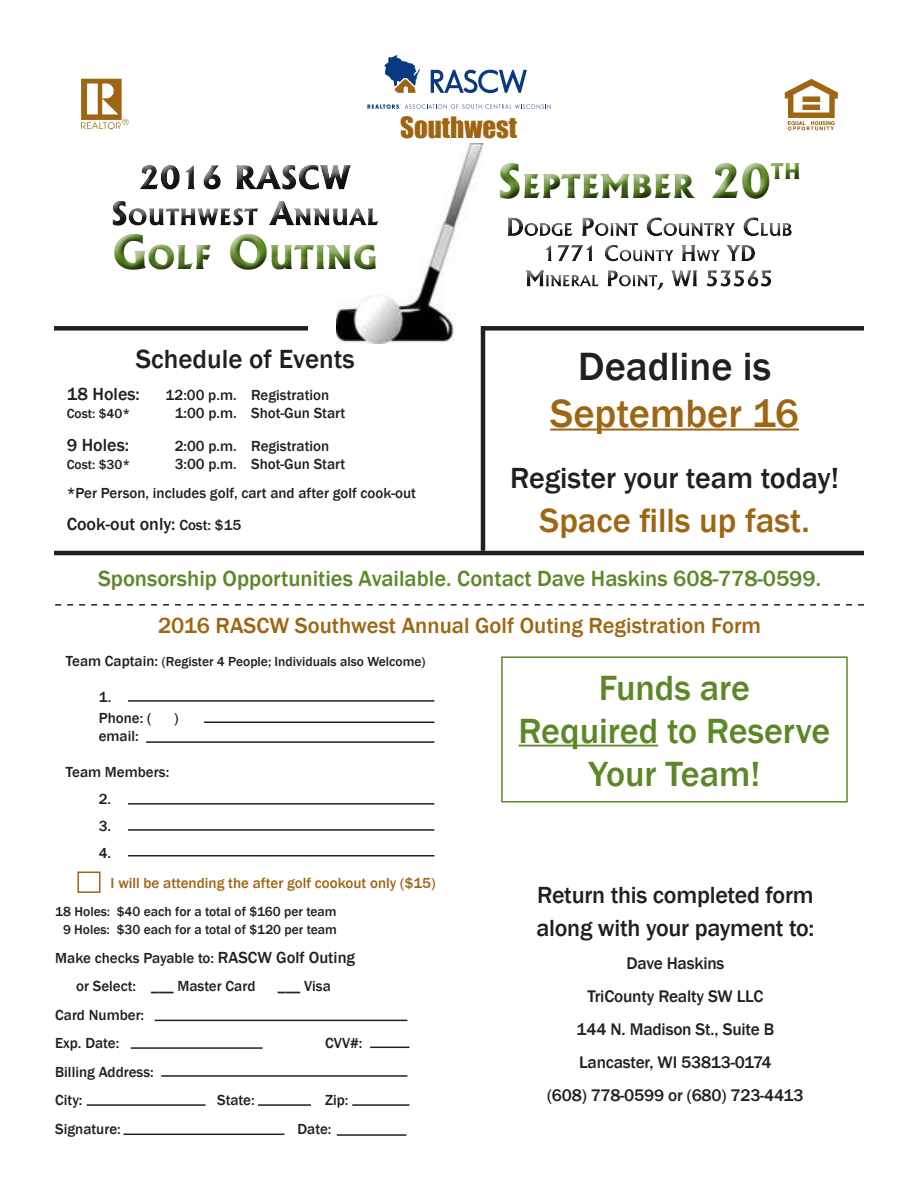
<style>
.page{position:relative;width:918px;height:1188px;background:#fff}
.page>*{position:absolute;margin:0;border:0;box-sizing:border-box;transform-origin:0 0}
.t1{font:500 40.5px "Franklin Gothic";color:#9e6512}
.t2{font:500 40.5px "Franklin Gothic";color:#231f20}
.t3{font:500 36px "Franklin Gothic";color:#5c8727}
.t4{font:500 34.5px "Franklin Gothic";color:#9e6512}
.t5{font:800 31.5px "Albertus";color:#5c8727}
.t6{font:500 30px "Franklin Gothic";color:#231f20}
.t7{font:500 27px "Franklin Gothic";color:#231f20}
.t8{font:27px "Impact";color:#9e6512}
.t9{font:500 24px "Franklin Gothic";letter-spacing:-.01em;color:#231f20}
.t10{font:500 22.5px "Franklin Gothic";color:#5c8727}
.t11{font:500 22.5px "Franklin Gothic";color:#9e6512}
.t12{font:500 18px "Franklin Gothic";color:#231f20}
.t13{font:500 17.25px "Franklin Gothic";letter-spacing:-.01em;color:#231f20}
.t14{font:500 15px "Franklin Gothic";color:#231f20}
.t15{font:500 15px "Franklin Gothic";color:#9e6512}
.t16{font:500 13.5px "Franklin Gothic";color:#231f20}
.s1{font-size:45px}
.s2{font-size:15px}
.s3{font-size:16.5px}
</style>
<div class="page">
<div style="left:54px;top:326px;width:810px;height:5px;background:#231f20"></div>
<div style="left:309px;top:144px;width:174px;height:199px;background:#fff"></div>
<img style="left:336px;top:144px;width:147px;height:199px">
<hr style="left:550px;top:429px;width:249px;height:2px;background:#9e6512">
<svg style="left:55px;top:604px;width:809px;height:2px"></svg>
<hr style="left:519px;top:745px;width:139px;height:1px;background:#5c8727">
<div style="left:501px;top:656px;width:347px;height:146px;border:2px solid #5c8727"></div>
<hr style="left:128px;top:700px;width:306px;height:2px;background:#231f20">
<hr style="left:128px;top:803px;width:306px;height:2px;background:#231f20">
<hr style="left:128px;top:829px;width:306px;height:2px;background:#231f20">
<hr style="left:128px;top:855px;width:306px;height:1px;background:#231f20">
<hr style="left:204px;top:722px;width:230px;height:1px;background:#231f20">
<div style="left:101px;top:154px;width:286px;height:113px;background:#fff"></div>
<div style="left:104px;top:157px;width:285px;height:123px;background:#231f20;opacity:.75"></div>
<div style="left:491px;top:155px;width:319px;height:146px;background:#231f20;opacity:.75"></div>
<svg style="left:431px;top:70px;width:96px;height:23px"></svg>
<svg style="left:367px;top:104px;width:184px;height:5px"></svg>
<svg style="left:385px;top:55px;width:35px;height:38px"></svg>
<img style="left:81px;top:78px;width:48px;height:52px">
<img style="left:784px;top:79px;width:54px;height:52px">
<hr style="left:481px;top:326px;width:4px;height:225px;background:#231f20">
<hr style="left:54px;top:551px;width:810px;height:4px;background:#231f20">
<div style="left:77px;top:872px;width:24px;height:21px;border:2px solid #9e6512"></div>
<hr style="left:155px;top:1020px;width:252px;height:1px;background:#231f20">
<hr style="left:131px;top:1047px;width:132px;height:2px;background:#231f20">
<hr style="left:370px;top:1047px;width:39px;height:1px;background:#231f20">
<hr style="left:161px;top:1075px;width:246px;height:2px;background:#231f20">
<hr style="left:123px;top:1134px;width:161px;height:1px;background:#231f20">
<hr style="left:337px;top:1134px;width:69px;height:2px;background:#231f20">
<hr style="left:87px;top:1104px;width:119px;height:2px;background:#231f20">
<hr style="left:258px;top:1104px;width:53px;height:2px;background:#231f20">
<hr style="left:352px;top:1104px;width:57px;height:2px;background:#231f20">
<hr style="left:146px;top:741px;width:288px;height:2px;background:#231f20">
<p class="t8" style="left:400px;top:106px;width:119px">Southwest</p>
<h3 class="t5" style="left:112px;top:237px;width:264px"><span class="s1">G</span>OLF <span class="s1">O</span>UTING</h3>
<p class="t7" style="left:136px;top:342px;width:221px">Schedule of Events</p>
<p class="t12" style="left:67px;top:382px;width:75px">18 Holes:</p>
<p class="t14" style="left:166px;top:385px;width:165px">12:00 p.m. Registration</p>
<p class="t16" style="left:67px;top:405px;width:65px">Cost: $40*</p>
<p class="t14" style="left:175px;top:403px;width:172px">1:00 p.m. Shot-Gun Start</p>
<p class="t12" style="left:67px;top:434px;width:64px">9 Holes:</p>
<p class="t14" style="left:175px;top:437px;width:156px">2:00 p.m. Registration</p>
<p class="t16" style="left:67px;top:456px;width:65px">Cost: $30*</p>
<p class="t14" style="left:175px;top:455px;width:172px">3:00 p.m. Shot-Gun Start</p>
<p class="t14" style="left:67px;top:483px;width:351px">*Per Person, includes golf, cart and after golf cook-out</p>
<p class="t12" style="left:67px;top:513px;width:176px">Cook-out only: <span class="s2">Cost: $15</span></p>
<h3 class="t5" style="left:498px;top:166px;width:305px"><span class="s1">S</span>EPTEMBER <span class="s1">20</span><sup>TH</sup></h3>
<p class="t2" style="left:578px;top:341px;width:194px">Deadline is</p>
<p class="t1" style="left:550px;top:388px;width:250px">September 16</p>
<p class="t6" style="left:510px;top:459px;width:330px">Register your team today!</p>
<p class="t4" style="left:540px;top:499px;width:272px">Space fills up fast.</p>
<p class="t10" style="left:98px;top:565px;width:725px">Sponsorship Opportunities Available. Contact Dave Haskins 608-778-0599.</p>
<p class="t11" style="left:158px;top:612px;width:605px">2016 RASCW Southwest Annual Golf Outing Registration Form</p>
<p class="t3" style="left:599px;top:665px;width:153px">Funds are</p>
<p class="t3" style="left:519px;top:709px;width:313px">Required to Reserve</p>
<p class="t3" style="left:588px;top:752px;width:173px">Your Team!</p>
<p class="t16" style="left:66px;top:653px;width:361px"><span class="s2">Team Captain:</span> (Register 4 People; Individuals also Welcome)</p>
<p class="t14" style="left:99px;top:688px;width:14px">1.</p>
<p class="t14" style="left:99px;top:709px;width:54px">Phone: (</p>
<p class="t14" style="left:174px;top:709px;width:6px">)</p>
<p class="t14" style="left:99px;top:727px;width:41px">email:</p>
<p class="t14" style="left:66px;top:763px;width:105px">Team Members:</p>
<p class="t14" style="left:99px;top:790px;width:14px">2.</p>
<p class="t14" style="left:99px;top:817px;width:14px">3.</p>
<p class="t14" style="left:99px;top:844px;width:14px">4.</p>
<p class="t15" style="left:111px;top:874px;width:326px">I will be attending the after golf cookout only ($15)</p>
<p class="t16" style="left:55px;top:903px;width:283px">18 Holes: $40 each for a total of $160 per team</p>
<p class="t16" style="left:63px;top:921px;width:275px">9 Holes: $30 each for a total of $120 per team</p>
<p class="t14" style="left:55px;top:949px;width:301px">Make checks Payable to: <span class="s3">RASCW Golf Outing</span></p>
<p class="t14" style="left:76px;top:977px;width:181px">or Select: ___ Master Card</p>
<p class="t14" style="left:278px;top:977px;width:54px">___ Visa</p>
<p class="t14" style="left:55px;top:1006px;width:91px">Card Number:</p>
<p class="t14" style="left:55px;top:1034px;width:66px">Exp. Date:</p>
<p class="t14" style="left:325px;top:1034px;width:39px">CVV#:</p>
<p class="t14" style="left:55px;top:1063px;width:100px">Billing Address:</p>
<p class="t14" style="left:55px;top:1091px;width:29px">City:</p>
<p class="t14" style="left:217px;top:1091px;width:39px">State:</p>
<p class="t14" style="left:325px;top:1091px;width:25px">Zip:</p>
<p class="t14" style="left:55px;top:1120px;width:67px">Signature:</p>
<p class="t14" style="left:297px;top:1120px;width:36px">Date:</p>
<p class="t9" style="left:537px;top:881px;width:278px">Return this completed form</p>
<p class="t9" style="left:536px;top:914px;width:279px">along with your payment to:</p>
<p class="t13" style="left:626px;top:953px;width:100px">Dave Haskins</p>
<p class="t13" style="left:587px;top:986px;width:177px">TriCounty Realty SW LLC</p>
<p class="t13" style="left:577px;top:1019px;width:199px">144 N. Madison St., Suite B</p>
<p class="t13" style="left:579px;top:1052px;width:194px">Lancaster, WI 53813-0174</p>
<p class="t13" style="left:547px;top:1085px;width:258px">(608) 778-0599 or (680) 723-4413</p>
</div>
